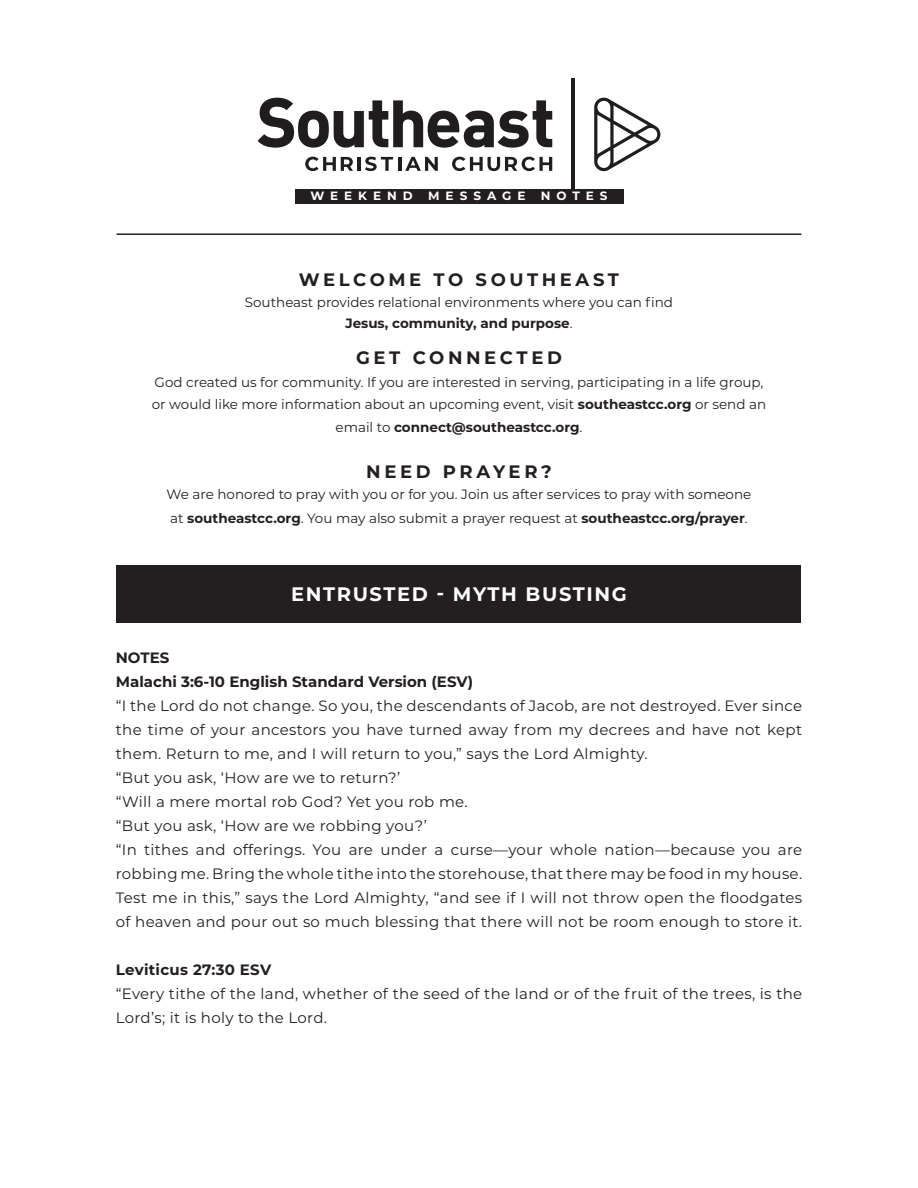
<style>
.page{position:relative;width:918px;height:1188px;background:#fff}
.page>*{position:absolute;margin:0;border:0;box-sizing:border-box;transform-origin:0 0}
.t1{font:700 19.5px "Montserrat";letter-spacing:.08em;color:#fff}
.t2{font:700 18px "Montserrat";letter-spacing:.2em;color:#231f20}
.Body{font:15px/24px "Montserrat";letter-spacing:.02em;color:#231f20;text-align:justify}
.Body-2{font:700 15px "Montserrat";color:#231f20}
.Body-3{font:700 15px "Montserrat";letter-spacing:.02em;color:#231f20}
.t3{font:13.5px/22.5px "Montserrat";color:#231f20;text-align:center}
.t4{font:700 13.5px "Montserrat";color:#231f20}
.t5{font:700 12px "Montserrat";letter-spacing:.5em;color:#fff}
.s1{font-weight:400}
.s2{font-weight:700}
</style>
<div class="page">
<div style="left:117px;top:566px;width:684px;height:57px;background:#231f20"></div>
<hr style="left:117px;top:233px;width:684px;height:2px;background:#231f20">
<hr style="left:572px;top:78px;width:3px;height:112px;background:#201d1e">
<svg style="left:305px;top:157px;width:48px;height:14px"></svg>
<hr style="left:357px;top:157px;width:4px;height:14px;background:#201d1e">
<svg style="left:365px;top:157px;width:28px;height:14px"></svg>
<hr style="left:398px;top:157px;width:3px;height:14px;background:#201d1e">
<svg style="left:405px;top:157px;width:33px;height:14px"></svg>
<svg style="left:452px;top:157px;width:100px;height:14px"></svg>
<svg style="left:258px;top:98px;width:294px;height:50px"></svg>
<svg style="left:594px;top:98px;width:66px;height:73px"></svg>
<div style="left:295px;top:189px;width:328px;height:14px;background:#231f20"></div>
<p class="t5" style="left:310px;top:187px;width:104px">WEEKEND</p>
<p class="t5" style="left:428px;top:187px;width:99px">MESSAGE</p>
<p class="t5" style="left:541px;top:187px;width:68px">NOTES</p>
<p class="t2" style="left:299px;top:267px;width:322px">WELCOME TO SOUTHEAST</p>
<p class="t3" style="left:245px;top:291px;width:430px">Southeast provides relational environments where you can find</p>
<p class="t4" style="left:345px;top:314px;width:229px">Jesus, community, and purpose<span class="s1">.</span></p>
<p class="t2" style="left:356px;top:345px;width:207px">GET CONNECTED</p>
<p class="t3" style="left:152px;top:370px;width:616px">God created us for community. If you are interested in serving, participating in a life group, or would like more information about an upcoming event, visit <span class="s2">southeastcc.org</span> or send an email to <span class="s2">connect@southeastcc.org</span>.</p>
<p class="t2" style="left:366px;top:458px;width:187px">NEED PRAYER?</p>
<p class="t3" style="left:167px;top:482px;width:586px">We are honored to pray with you or for you. Join us after services to pray with someone</p>
<p class="t4" style="left:170px;top:509px;width:579px"><span class="s1">at</span> southeastcc.org<span class="s1">. You may also submit a prayer request at</span> southeastcc.org/prayer<span class="s1">.</span></p>
<p class="t1" style="left:291px;top:580px;width:337px">ENTRUSTED - MYTH BUSTING</p>
<p class="Body-2" style="left:116px;top:646px;width:55px">NOTES</p>
<p class="Body-2" style="left:116px;top:670px;width:359px">Malachi 3:6-10 English Standard Version (ESV)</p>
<p class="Body" style="left:116px;top:693px;width:688px">“I the Lord do not change. So you, the descendants of Jacob, are not destroyed. Ever since the time of your ancestors you have turned away from my decrees and have not kept them. Return to me, and I will return to you,” says the Lord Almighty.</p>
<p class="Body" style="left:116px;top:765px;width:286px">“But you ask, ‘How are we to return?’</p>
<p class="Body" style="left:116px;top:789px;width:353px">“Will a mere mortal rob God? Yet you rob me. “But you ask, ‘How are we robbing you?’</p>
<p class="Body" style="left:116px;top:837px;width:688px">“In tithes and offerings. You are under a curse—your whole nation—because you are robbing me. Bring the whole tithe into the storehouse, that there may be food in my house.<br>Test me in this,” says the Lord Almighty, “and see if I will not throw open the floodgates of heaven and pour out so much blessing that there will not be room enough to store it.</p>
<p class="Body-3" style="left:116px;top:958px;width:157px">Leviticus 27:30 ESV</p>
<p class="Body" style="left:116px;top:981px;width:688px">“Every tithe of the land, whether of the seed of the land or of the fruit of the trees, is the<br>Lord’s; it is holy to the Lord.</p>
</div>
